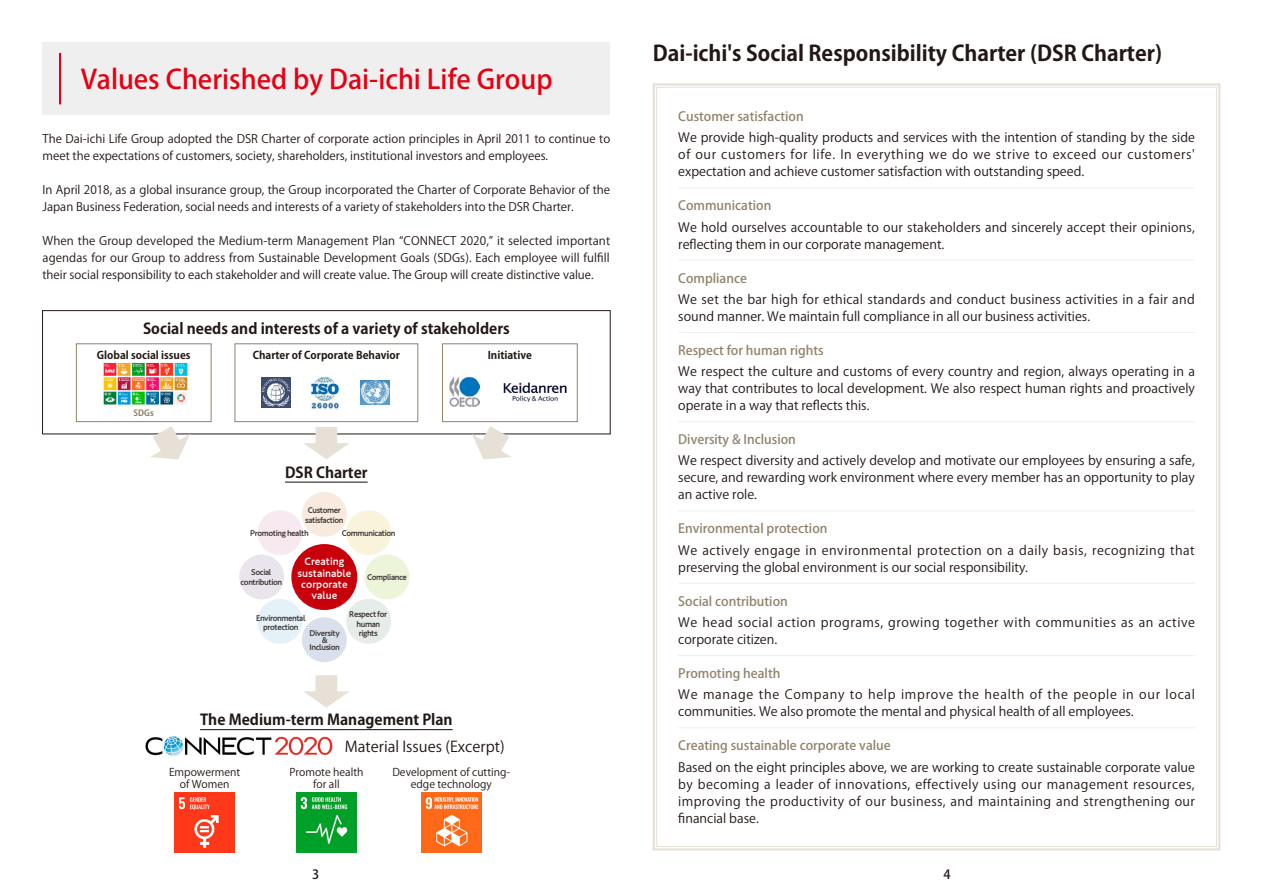
<style>
.page{position:relative;width:1263px;height:893px;background:#fff}
.page>*{position:absolute;margin:0;border:0;box-sizing:border-box;transform-origin:0 0}
.t1{font:500 26.55px "Koz Go Pr 6 N";color:#e60012}
.t2{font:700 21.3px "Koz Go Pr 6 N";color:#221815}
.t3{font:700 14.85px "Koz Go Pr 6 N";color:#221815}
.t4{font:14.85px "Koz Go Pr 6 N";color:#221815}
.t5{font:12.75px/17px "Koz Go Pr 6 N";color:#221815;text-align:justify}
.t6{font:12.75px/17px "Koz Go Pr 6 N";letter-spacing:.04em;color:#221815}
.t7{font:500 12.75px "Koz Go Pr 6 N";color:#92826b}
.t8{font:12.75px/17px "Koz Go Pr 6 N";letter-spacing:.02em;color:#221815}
.t9{font:500 12.75px "Koz Go Pr 6 N";color:#221815}
.t10{font:11.7px/17px "Koz Go Pr 6 N";color:#221815}
.t11{font:10.65px/11.7px "Koz Go Pr 6 N";color:#221815;text-align:center}
.t12{font:700 10.65px "Koz Go Pr 6 N";color:#221815}
.t13{font:500 10.35px/11.2px "PA1 Gothic Std N";color:#fff;text-align:center}
.t14{font:700 8.55px "Koz Go Pr 6 N";color:#92826b}
.t15{font:500 8.1px/9.8px "PA1 Gothic Std N";letter-spacing:-.05em;color:#352e2d;text-align:center}
</style>
<div class="page">
<div style="left:42px;top:310px;width:568px;height:124px;border:1px solid #221815"></div>
<div style="left:43px;top:43px;width:567px;height:72px;background:#efefef"></div>
<hr style="left:59px;top:53px;width:2px;height:51px;background:#e60012">
<hr style="left:285px;top:482px;width:83px;height:1px;background:#221815">
<hr style="left:200px;top:729px;width:253px;height:1px;background:#221815">
<svg style="left:303px;top:427px;width:47px;height:32px"></svg>
<svg style="left:304px;top:675px;width:45px;height:33px"></svg>
<svg style="left:150px;top:426px;width:40px;height:33px"></svg>
<svg style="left:472px;top:426px;width:40px;height:33px"></svg>
<svg style="left:653px;top:83px;width:568px;height:768px"></svg>
<img style="left:145px;top:736px;width:188px;height:20px">
<div style="left:291px;top:544px;width:66px;height:66px;background:#c7000b;border-radius:50%"></div>
<div style="left:302px;top:492px;width:45px;height:45px;background:#f8ebde;border-radius:50%"></div>
<div style="left:302px;top:617px;width:45px;height:45px;background:#dae0eb;border-radius:50%"></div>
<svg style="left:255px;top:509px;width:50px;height:48px"></svg>
<svg style="left:344px;top:597px;width:49px;height:47px"></svg>
<div style="left:239px;top:555px;width:45px;height:44px;background:#eae4ec;border-radius:50%"></div>
<div style="left:365px;top:555px;width:44px;height:44px;background:#ecf4d9;border-radius:50%"></div>
<svg style="left:255px;top:597px;width:50px;height:49px"></svg>
<svg style="left:344px;top:510px;width:49px;height:47px"></svg>
<div style="left:235px;top:344px;width:183px;height:78px;background:#fff;border:1px solid #92826b"></div>
<div style="left:76px;top:344px;width:135px;height:78px;background:#fff;border:1px solid #92826b"></div>
<div style="left:442px;top:344px;width:135px;height:78px;background:#fff;border:1px solid #92826b"></div>
<img style="left:310px;top:377px;width:29px;height:32px">
<img style="left:261px;top:377px;width:30px;height:30px">
<img style="left:360px;top:380px;width:30px;height:25px">
<img style="left:103px;top:362px;width:85px;height:43px">
<img style="left:503px;top:382px;width:64px;height:20px">
<img style="left:449px;top:377px;width:31px;height:30px">
<img style="left:175px;top:792px;width:60px;height:60px">
<img style="left:297px;top:792px;width:59px;height:60px">
<img style="left:421px;top:792px;width:60px;height:60px">
<h1 class="t1" style="left:81px;top:64px;width:474px">Values Cherished by Dai-ichi Life Group</h1>
<p class="t10" style="left:43px;top:131px;width:569px">The Dai-ichi Life Group adopted the DSR Charter of corporate action principles in April 2011 to continue to meet the expectations of customers, society, shareholders, institutional investors and employees.</p>
<p class="t10" style="left:43px;top:182px;width:569px">In April 2018, as a global insurance group, the Group incorporated the Charter of Corporate Behavior of the<br>Japan Business Federation, social needs and interests of a variety of stakeholders into the DSR Charter.</p>
<p class="t10" style="left:43px;top:233px;width:569px;text-align:justify">When the Group developed the Medium-term Management Plan “CONNECT 2020,” it selected important agendas for our Group to address from Sustainable Development Goals (SDGs). Each employee will fulfill their social responsibility to each stakeholder and will create value. The Group will create distinctive value.</p>
<p class="t3" style="left:143px;top:320px;width:368px">Social needs and interests of a variety of stakeholders</p>
<p class="t12" style="left:97px;top:349px;width:95px">Global social issues</p>
<p class="t12" style="left:253px;top:349px;width:149px">Charter of Corporate Behavior</p>
<p class="t14" style="left:134px;top:408px;width:22px">SDGs</p>
<p class="t3" style="left:285px;top:464px;width:84px">DSR Charter</p>
<p class="t15" style="left:305px;top:506px;width:40px">Customer satisfaction</p>
<p class="t15" style="left:342px;top:528px;width:55px">Communication</p>
<p class="t13" style="left:297px;top:557px;width:56px">Creating sustainable corporate value</p>
<p class="t15" style="left:250px;top:529px;width:60px">Promoting health</p>
<p class="t15" style="left:240px;top:568px;width:43px">Social contribution</p>
<p class="t15" style="left:367px;top:573px;width:41px">Compliance</p>
<p class="t15" style="left:256px;top:613px;width:51px">Environmental protection</p>
<p class="t15" style="left:349px;top:610px;width:40px">Respect for human rights</p>
<p class="t15" style="left:310px;top:630px;width:32px;line-height:7.2px">Diversity &amp;<br>Inclusion</p>
<p class="t3" style="left:200px;top:711px;width:254px">The Medium-term Management Plan</p>
<p class="t12" style="left:488px;top:349px;width:46px">Initiative</p>
<p class="t4" style="left:345px;top:738px;width:161px">Material Issues (Excerpt)</p>
<p class="t11" style="left:169px;top:767px;width:73px">Empowerment of Women</p>
<p class="t11" style="left:289px;top:767px;width:76px">Promote health for all</p>
<p class="t11" style="left:392px;top:767px;width:119px">Development of cutting&shy;edge technology</p>
<h2 class="t2" style="left:653px;top:41px;width:511px">Dai-ichi's Social Responsibility Charter (DSR Charter)</h2>
<p class="t7" style="left:678px;top:109px;width:127px">Customer satisfaction</p>
<p class="t5" style="left:678px;top:129px;width:518px">We provide high-quality products and services with the intention of standing by the side of our customers for life. In everything we do we strive to exceed our customers' expectation and achieve customer satisfaction with outstanding speed.</p>
<p class="t7" style="left:678px;top:198px;width:95px">Communication</p>
<p class="t5" style="left:678px;top:219px;width:518px">We hold ourselves accountable to our stakeholders and sincerely accept their opinions, reflecting them in our corporate management.</p>
<p class="t7" style="left:678px;top:271px;width:70px">Compliance</p>
<p class="t8" style="left:678px;top:291px;width:518px">We set the bar high for ethical standards and conduct business activities in a fair and sound manner. We maintain full compliance in all our business activities.</p>
<p class="t7" style="left:678px;top:343px;width:147px">Respect for human rights</p>
<p class="t5" style="left:678px;top:363px;width:518px">We respect the culture and customs of every country and region, always operating in a way that contributes to local development. We also respect human rights and proactively operate in a way that reflects this.</p>
<p class="t7" style="left:678px;top:432px;width:119px">Diversity &amp; Inclusion</p>
<p class="t5" style="left:678px;top:452px;width:518px">We respect diversity and actively develop and motivate our employees by ensuring a safe, secure, and rewarding work environment where every member has an opportunity to play an active role.</p>
<p class="t7" style="left:678px;top:522px;width:151px">Environmental protection</p>
<p class="t6" style="left:678px;top:542px;width:518px">We actively engage in environmental protection on a daily basis, recognizing that preserving the global environment is our social responsibility.</p>
<p class="t7" style="left:678px;top:594px;width:111px">Social contribution</p>
<p class="t6" style="left:678px;top:614px;width:518px">We head social action programs, growing together with communities as an active corporate citizen.</p>
<p class="t7" style="left:678px;top:666px;width:104px">Promoting health</p>
<p class="t5" style="left:678px;top:686px;width:518px">We manage the Company to help improve the health of the people in our local communities. We also promote the mental and physical health of all employees.</p>
<p class="t7" style="left:678px;top:738px;width:214px">Creating sustainable corporate value</p>
<p class="t5" style="left:678px;top:759px;width:518px">Based on the eight principles above, we are working to create sustainable corporate value by becoming a leader of innovations, effectively using our management resources, improving the productivity of our business, and maintaining and strengthening our financial base.</p>
<p class="t9" style="left:312px;top:867px;width:9px">3</p>
<p class="t9" style="left:944px;top:867px;width:9px">4</p>
</div>
